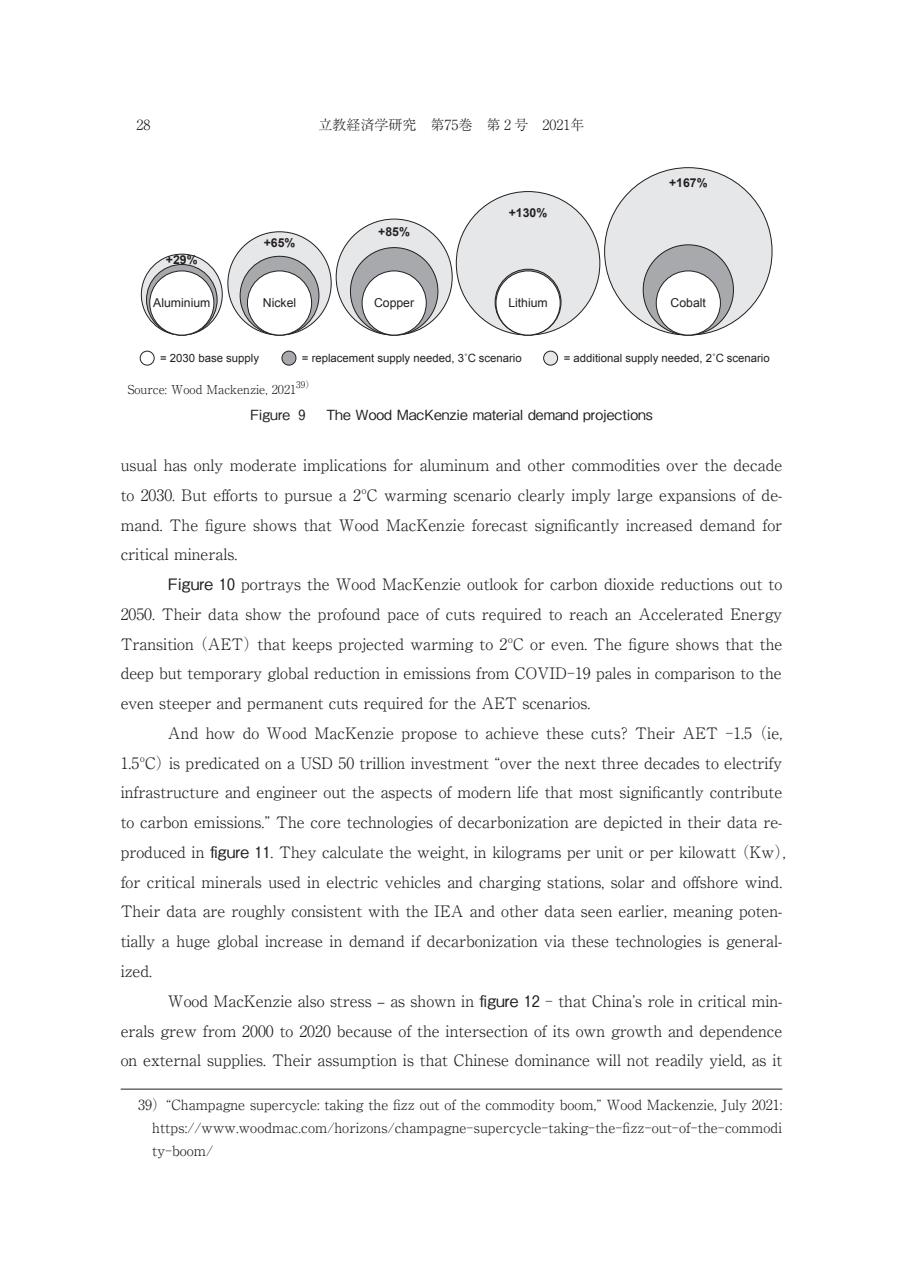
<style>
.page{position:relative;width:903px;height:1275px;background:#fff}
.page>*{position:absolute;margin:0;border:0;box-sizing:border-box;transform-origin:0 0}
.t1{font:300 15.75px/29.8px "Ryumin Pr 6";color:#231f20;text-align:justify}
.t2{font:300 14px/22.8px "Ryumin Pr 6";letter-spacing:.005em;color:#231f20;text-align:justify}
.t3{font:500 14px "Gothic BBB Pr 6";color:#231f20}
.t4{font:12.25px "Arial";color:#231f20}
.t5{font:300 12.25px "Ryumin Pr 6";color:#231f20}
.t6{font:700 12.25px "Arial";color:#231f20}
.t7{font:11.38px "Arial";color:#231f20}
.t8{font:300 9.1px "Ryumin Pr 6";color:#231f20}
.s1{font-family:"Gothic BBB Pr 6";font-weight:500}
</style>
<div class="page">
<hr style="left:121px;top:1089px;width:661px;height:1px;background:#231f20">
<svg style="left:141px;top:254px;width:81px;height:81px"></svg>
<div style="left:228px;top:232px;width:103px;height:103px;background:#e6e7e9;border-radius:50%"></div>
<div style="left:336px;top:219px;width:116px;height:116px;background:#e6e7e9;border-radius:50%"></div>
<div style="left:456px;top:192px;width:144px;height:143px;background:#e6e7e9;border-radius:50%"></div>
<div style="left:604px;top:168px;width:168px;height:167px;background:#e6e7e9;border-radius:50%"></div>
<svg style="left:146px;top:264px;width:71px;height:71px"></svg>
<svg style="left:240px;top:256px;width:79px;height:79px;background:#98989c"></svg>
<div style="left:350px;top:248px;width:88px;height:87px;background:#a8a9ad;border-radius:50%"></div>
<svg style="left:495px;top:269px;width:66px;height:66px"></svg>
<div style="left:643px;top:245px;width:90px;height:90px;background:#a8a9ad;border-radius:50%"></div>
<div style="left:247px;top:271px;width:65px;height:64px;background:#fff;border-radius:50%"></div>
<div style="left:247px;top:271px;width:65px;height:64px;border:1px solid #231f20;border-radius:50%"></div>
<div style="left:362px;top:271px;width:64px;height:64px;background:#fff;border-radius:50%"></div>
<div style="left:362px;top:271px;width:64px;height:64px;border:1px solid #231f20;border-radius:50%"></div>
<div style="left:496px;top:271px;width:64px;height:64px;background:#fff;border-radius:50%"></div>
<div style="left:496px;top:271px;width:64px;height:64px;border:1px solid #231f20;border-radius:50%"></div>
<div style="left:656px;top:271px;width:64px;height:64px;background:#fff;border-radius:50%"></div>
<div style="left:656px;top:271px;width:65px;height:64px;border:1px solid #231f20;border-radius:50%"></div>
<div style="left:150px;top:271px;width:64px;height:64px;background:#fff;border-radius:50%"></div>
<div style="left:149px;top:271px;width:65px;height:64px;border:1px solid #231f20;border-radius:50%"></div>
<div style="left:140px;top:351px;width:14px;height:14px;border:1px solid #231f20;border-radius:50%"></div>
<div style="left:282px;top:351px;width:14px;height:14px;background:#a8a9ad;border-radius:50%"></div>
<div style="left:282px;top:351px;width:14px;height:14px;border:1px solid #231f20;border-radius:50%"></div>
<div style="left:544px;top:351px;width:14px;height:14px;background:#e6e7e9;border-radius:50%"></div>
<div style="left:543px;top:351px;width:15px;height:14px;border:1px solid #231f20;border-radius:50%"></div>
<p class="t2" style="left:136px;top:113px;width:15px">28</p>
<p class="t2" style="left:318px;top:113px;width:268px">立教経済学研究　第75巻　第 2 号　2021年</p>
<p class="t6" style="left:166px;top:252px;width:33px">+29%</p>
<p class="t6" style="left:264px;top:235px;width:33px">+65%</p>
<p class="t6" style="left:378px;top:224px;width:33px">+85%</p>
<p class="t6" style="left:509px;top:205px;width:40px">+130%</p>
<p class="t6" style="left:669px;top:175px;width:40px">+167%</p>
<p class="t4" style="left:153px;top:295px;width:59px">Aluminium</p>
<p class="t4" style="left:263px;top:295px;width:35px">Nickel</p>
<p class="t4" style="left:374px;top:295px;width:42px">Copper</p>
<p class="t4" style="left:508px;top:295px;width:41px">Lithium</p>
<p class="t4" style="left:671px;top:295px;width:37px">Cobalt</p>
<p class="t7" style="left:160px;top:350px;width:100px">= 2030 base supply</p>
<p class="t7" style="left:302px;top:350px;width:221px">= replacement supply needed, 3˚C scenario</p>
<p class="t7" style="left:564px;top:350px;width:207px">= additional supply needed, 2˚C scenario</p>
<p class="t8" style="left:296px;top:377px;width:20px">39）</p>
<p class="t3" style="left:250px;top:403px;width:404px">Figure 9 　 The Wood MacKenzie material demand projections</p>
<p class="t5" style="left:128px;top:380px;width:170px">Source: Wood Mackenzie, 2021</p>
<p class="t1" style="left:121px;top:449px;width:663px">usual has only moderate implications for aluminum and other commodities over the decade to 2030. But efforts to pursue a 2ºC warming scenario clearly imply large expansions of de&shy;mand. The figure shows that Wood MacKenzie forecast significantly increased demand for critical minerals.</p>
<p class="t1" style="left:121px;top:568px;width:663px;text-indent:47px"><span class="s1">Figure 10</span> portrays the Wood MacKenzie outlook for carbon dioxide reductions out to 2050. Their data show the profound pace of cuts required to reach an Accelerated Energy Transition （AET）that keeps projected warming to 2ºC or even. The figure shows that the deep but temporary global reduction in emissions from COVID-19 pales in comparison to the even steeper and permanent cuts required for the AET scenarios.</p>
<p class="t1" style="left:121px;top:717px;width:679px;text-align:left;text-indent:47px">And how do Wood MacKenzie propose to achieve these cuts? Their AET -1.5 （ie, 1.5ºC）is predicated on a USD 50 trillion investment “over the next three decades to electrify infrastructure and engineer out the aspects of modern life that most significantly contribute to carbon emissions.” The core technologies of decarbonization are depicted in their data re&shy;produced in <span class="s1">figure 11</span>. They calculate the weight, in kilograms per unit or per kilowatt （Kw），for critical minerals used in electric vehicles and charging stations, solar and offshore wind.<br>Their data are roughly consistent with the IEA and other data seen earlier, meaning poten&shy;tially a huge global increase in demand if decarbonization via these technologies is general&shy;ized.</p>
<p class="t1" style="left:121px;top:985px;width:663px;text-indent:47px">Wood MacKenzie also stress – as shown in <span class="s1">figure 12</span> - that China’s role in critical min&shy;erals grew from 2000 to 2020 because of the intersection of its own growth and dependence on external supplies. Their assumption is that Chinese dominance will not readily yield, as it</p>
<p class="t2" style="left:152px;top:1093px;width:631px;text-indent:-14px">39）“Champagne supercycle: taking the fizz out of the commodity boom,” Wood Mackenzie, July 2021: https://www.woodmac.com/horizons/champagne-supercycle-taking-the-fizz-out-of-the-commodi ty-boom/</p>
</div>
